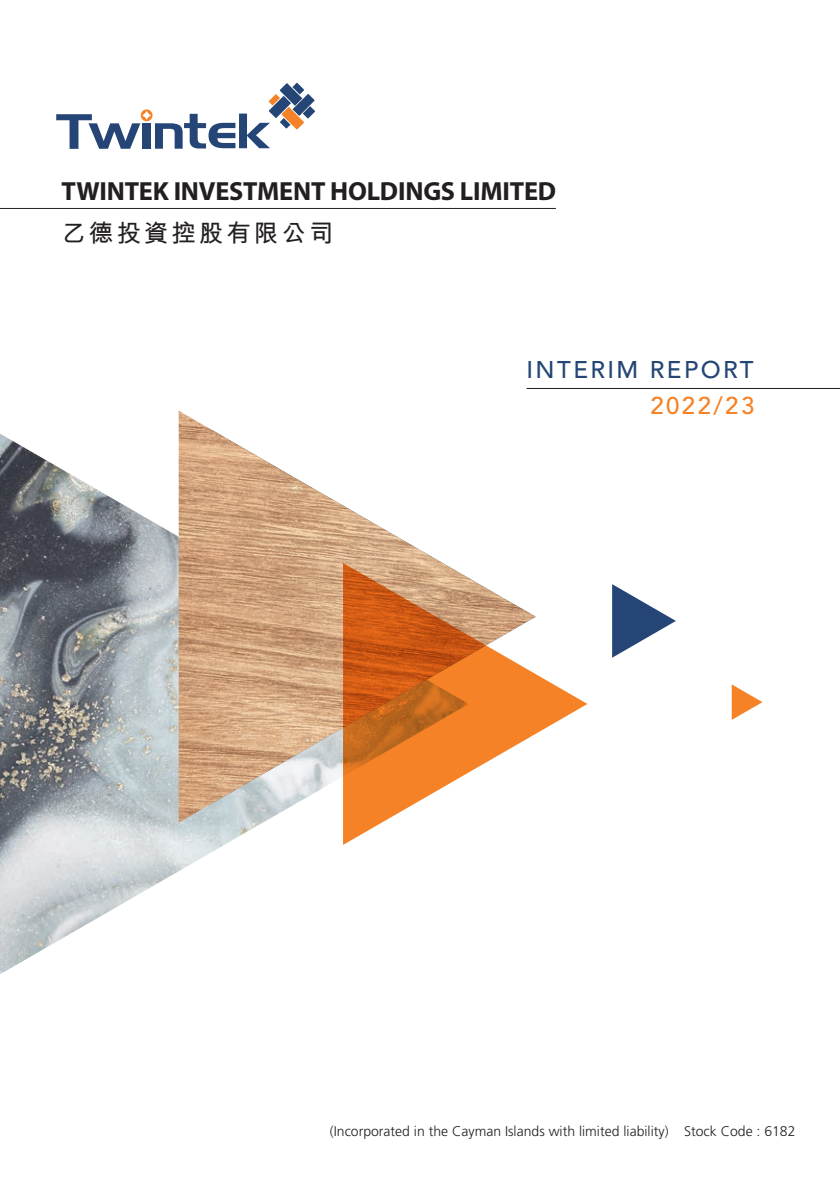
<style>
.page{position:relative;width:840px;height:1191px;background:#fff}
.page>*{position:absolute;margin:0;border:0;box-sizing:border-box;transform-origin:0 0}
.t1{font:700 26.2px "Myriad Pro";letter-spacing:-.01em;color:#231f20}
.t2{font:700 24.6px "M Hei HK";letter-spacing:.12em;color:#231f20}
.t3{font:500 24px "Avenir LT Std";letter-spacing:.1em;color:#244575}
.t4{font:500 24px "Avenir LT Std";letter-spacing:.1em;color:#f58226}
.t5{font:300 14px "Frutiger LT Std";color:#231f20}
</style>
<div class="page">
<img style="left:0;top:433px;width:264px;height:541px">
<svg style="left:612px;top:584px;width:63px;height:73px"></svg>
<svg style="left:731px;top:684px;width:31px;height:36px"></svg>
<img style="left:178px;top:411px;width:265px;height:411px">
<svg style="left:343px;top:563px;width:244px;height:282px"></svg>
<hr style="left:0;top:208px;width:555px;height:1px;background:#231f20">
<hr style="left:526px;top:388px;width:313px;height:1px;background:#231f20">
<svg style="left:56px;top:114px;width:84px;height:35px"></svg>
<div style="left:142px;top:123px;width:9px;height:26px;background:#244575"></div>
<svg style="left:155px;top:83px;width:160px;height:66px"></svg>
<svg style="left:141px;top:109px;width:11px;height:12px"></svg>
<svg style="left:142px;top:111px;width:9px;height:9px"></svg>
<h1 class="t1" style="left:61px;top:174px;width:496px">TWINTEK INVESTMENT HOLDINGS LIMITED</h1>
<h2 class="t2" style="left:61px;top:215px;width:273px">乙德投資控股有限公司</h2>
<h3 class="t3" style="left:526px;top:356px;width:228px">INTERIM REPORT</h3>
<h3 class="t4" style="left:650px;top:392px;width:105px">2022/23</h3>
<p class="t5" style="left:329px;top:1123px;width:467px">(Incorporated in the Cayman Islands with limited liability) Stock Code : 6182</p>
</div>
